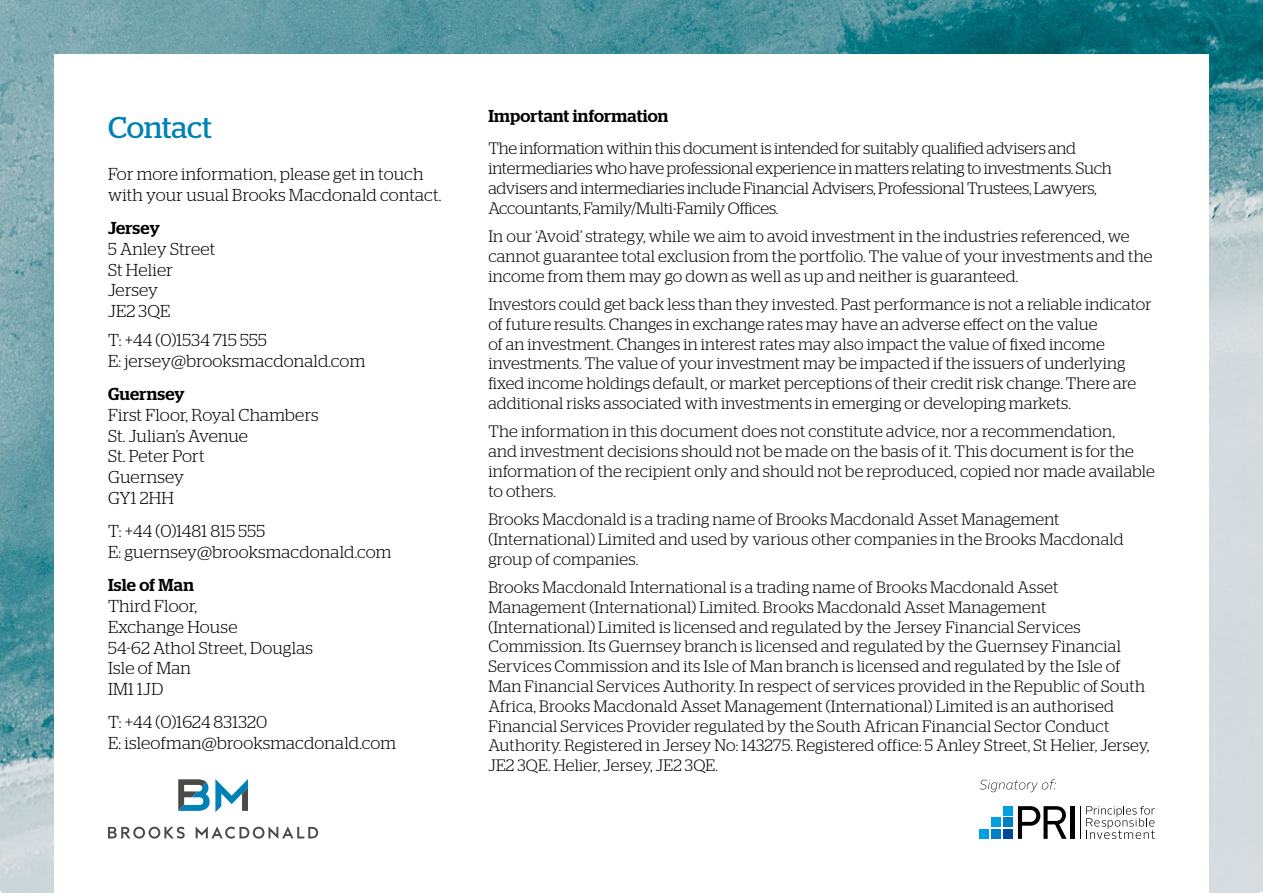
<style>
.page{position:relative;width:1263px;height:893px;background:#fff}
.page>*{position:absolute;margin:0;border:0;box-sizing:border-box;transform-origin:0 0}
.t1{font:30px "Stag";color:#0081b6}
.t2{font:300 17.25px/20.7px "Stag";letter-spacing:.015em;color:#000}
.t3{font:500 17.25px "Stag";letter-spacing:.015em;color:#000}
.t4{font:300 16.5px/19.8px "Stag";letter-spacing:.01em;color:#000}
.t5{font:300 16.5px/19.8px "Stag";letter-spacing:-.01em;color:#000}
</style>
<div class="page">
<img style="left:0;top:0;width:1263px;height:893px">
<div style="left:54px;top:54px;width:1155px;height:839px;background:#fff"></div>
<svg style="left:178px;top:779px;width:70px;height:33px"></svg>
<svg style="left:196px;top:826px;width:122px;height:13px"></svg>
<svg style="left:108px;top:827px;width:77px;height:12px"></svg>
<div style="left:1003px;top:806px;width:9px;height:9px;background:#009fe3"></div>
<div style="left:1003px;top:818px;width:9px;height:9px;background:#007ec7"></div>
<div style="left:1003px;top:829px;width:9px;height:10px;background:#00489a"></div>
<div style="left:991px;top:818px;width:10px;height:9px;background:#009fe3"></div>
<div style="left:991px;top:829px;width:10px;height:10px;background:#007ec7"></div>
<div style="left:980px;top:829px;width:9px;height:10px;background:#009fe3"></div>
<svg style="left:1018px;top:806px;width:48px;height:33px"></svg>
<hr style="left:1071px;top:806px;width:4px;height:33px;background:#000">
<hr style="left:1080px;top:806px;width:1px;height:33px;background:#000">
<svg style="left:1086px;top:806px;width:69px;height:33px"></svg>
<svg style="left:979px;top:779px;width:77px;height:13px"></svg>
<h1 class="t1" style="left:108px;top:110px;width:106px">Contact</h1>
<p class="t2" style="left:108px;top:163px;width:335px">For more information, please get in touch with your usual Brooks Macdonald contact.</p>
<p class="t3" style="left:108px;top:218px;width:53px">Jersey</p>
<p class="t2" style="left:108px;top:238px;width:109px">5 Anley Street<br>St Helier<br>Jersey<br>JE2 3QE</p>
<p class="t2" style="left:108px;top:329px;width:259px">T: +44 (0)1534 715 555<br>E: jersey@brooksmacdonald.com</p>
<p class="t3" style="left:108px;top:384px;width:78px">Guernsey</p>
<p class="t2" style="left:108px;top:404px;width:212px">First Floor, Royal Chambers<br>St. Julian’s Avenue<br>St. Peter Port<br>Guernsey<br>GY1 2HH</p>
<p class="t2" style="left:108px;top:521px;width:285px">T: +44 (0)1481 815 555<br>E: guernsey@brooksmacdonald.com</p>
<p class="t3" style="left:108px;top:575px;width:87px">Isle of Man</p>
<p class="t2" style="left:108px;top:595px;width:207px">Third Floor,<br>Exchange House<br>54-62 Athol Street, Douglas<br>Isle of Man<br>IM1 1JD</p>
<p class="t2" style="left:108px;top:712px;width:290px">T: +44 (0)1624 831320<br>E: isleofman@brooksmacdonald.com</p>
<p class="t3" style="left:488px;top:106px;width:182px">Important information</p>
<p class="t5" style="left:488px;top:138px;width:625px">The information within this document is intended for suitably qualified advisers and intermediaries who have professional experience in matters relating to investments. Such advisers and intermediaries include Financial Advisers, Professional Trustees, Lawyers, Accountants, Family/Multi-Family Offices.</p>
<p class="t4" style="left:488px;top:226px;width:666px">In our ‘Avoid’ strategy, while we aim to avoid investment in the industries referenced, we cannot guarantee total exclusion from the portfolio. The value of your investments and the income from them may go down as well as up and neither is guaranteed.</p>
<p class="t4" style="left:488px;top:294px;width:665px">Investors could get back less than they invested. Past performance is not a reliable indicator of future results. Changes in exchange rates may have an adverse effect on the value<br>of an investment. Changes in interest rates may also impact the value of fixed income investments. The value of your investment may be impacted if the issuers of underlying fixed income holdings default, or market perceptions of their credit risk change. There are additional risks associated with investments in emerging or developing markets.</p>
<p class="t4" style="left:488px;top:421px;width:668px">The information in this document does not constitute advice, nor a recommendation,<br>and investment decisions should not be made on the basis of it. This document is for the information of the recipient only and should not be reproduced, copied nor made available to others.</p>
<p class="t4" style="left:488px;top:509px;width:637px">Brooks Macdonald is a trading name of Brooks Macdonald Asset Management (International) Limited and used by various other companies in the Brooks Macdonald group of companies.</p>
<p class="t4" style="left:488px;top:577px;width:662px">Brooks Macdonald International is a trading name of Brooks Macdonald Asset Management (International) Limited. Brooks Macdonald Asset Management (International) Limited is licensed and regulated by the Jersey Financial Services Commission. Its Guernsey branch is licensed and regulated by the Guernsey Financial Services Commission and its Isle of Man branch is licensed and regulated by the Isle of Man Financial Services Authority. In respect of services provided in the Republic of South Africa, Brooks Macdonald Asset Management (International) Limited is an authorised Financial Services Provider regulated by the South African Financial Sector Conduct Authority. Registered in Jersey No: 143275. Registered office: 5 Anley Street, St Helier, Jersey, JE2 3QE. Helier, Jersey, JE2 3QE.</p>
</div>
